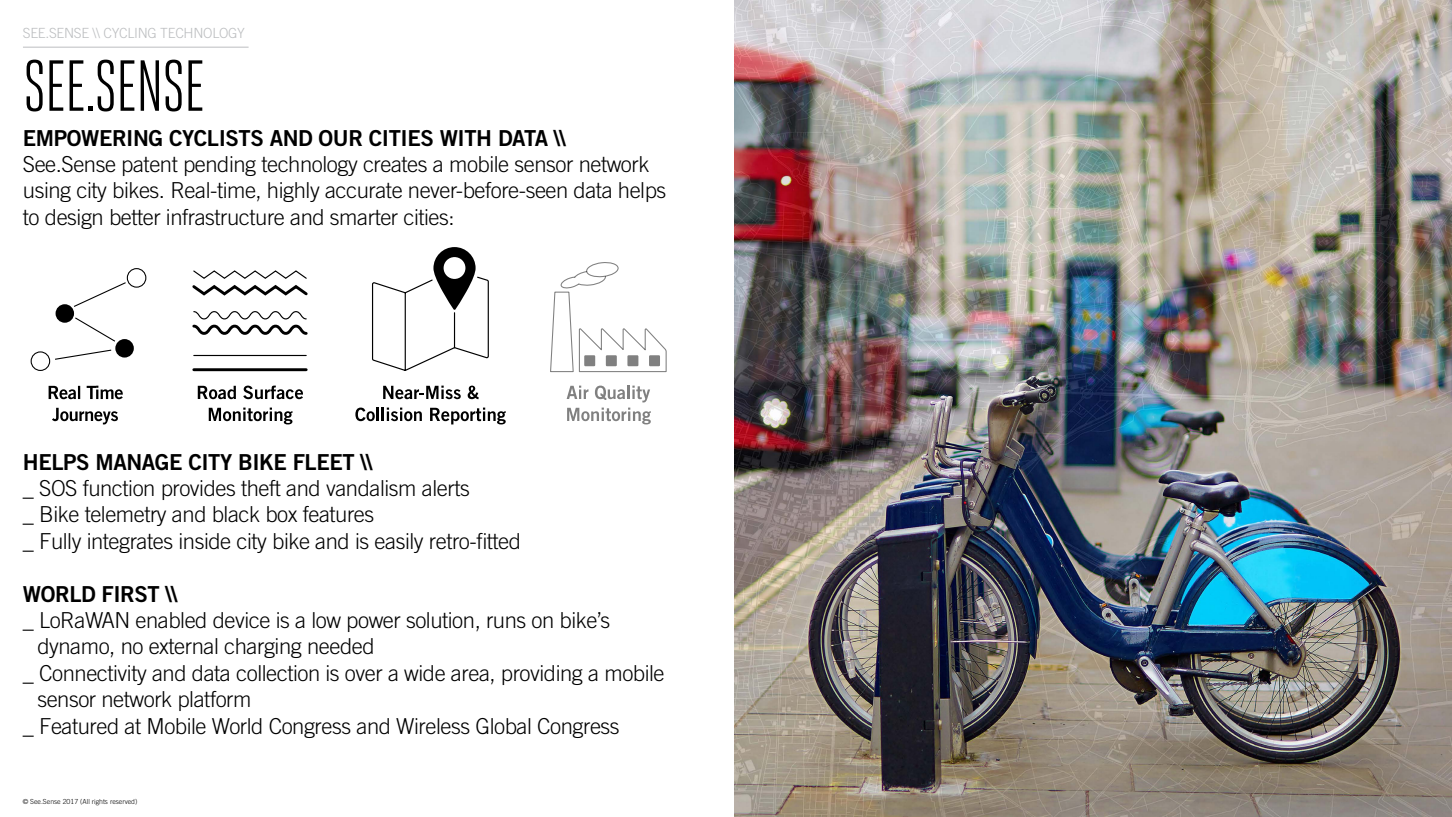
<style>
.page{position:relative;width:1452px;height:817px;background:#fff}
.page>*{position:absolute;margin:0;border:0;box-sizing:border-box;transform-origin:0 0}
.t1{font:72px "Heroic Condensed";letter-spacing:-.02em;color:#000}
.t2{font:300 22px/26.4px "Trade Gothic";letter-spacing:-.02em;color:#000}
.t3{font:22px "Trade Gothic Bold Two";letter-spacing:-.02em;color:#000}
.t4{font:300 14px "Trade Gothic";letter-spacing:-.02em;color:#bcbec0}
.t5{font:300 6.96px "Trade Gothic";color:#000}
</style>
<div class="page">
<hr style="left:23px;top:47px;width:225px;height:1px;background:#bcbec0">
<img style="left:734px;top:0;width:717px;height:816px">
<svg style="left:192px;top:270px;width:116px;height:26px"></svg>
<svg style="left:192px;top:311px;width:116px;height:61px"></svg>
<hr style="left:194px;top:355px;width:112px;height:1px;background:#000">
<svg style="left:198px;top:385px;width:38px;height:14px"></svg>
<svg style="left:243px;top:385px;width:60px;height:14px"></svg>
<svg style="left:209px;top:407px;width:83px;height:17px"></svg>
<svg style="left:566px;top:385px;width:85px;height:39px"></svg>
<svg style="left:550px;top:262px;width:117px;height:110px"></svg>
<svg style="left:372px;top:247px;width:117px;height:124px"></svg>
<svg style="left:383px;top:385px;width:78px;height:14px"></svg>
<svg style="left:467px;top:385px;width:11px;height:14px"></svg>
<svg style="left:355px;top:407px;width:20px;height:14px"></svg>
<hr style="left:376px;top:407px;width:3px;height:14px;background:#000">
<svg style="left:382px;top:407px;width:40px;height:14px"></svg>
<svg style="left:430px;top:407px;width:76px;height:17px"></svg>
<div style="left:31px;top:351px;width:19px;height:20px;border:1px solid #000;border-radius:50%"></div>
<svg style="left:55px;top:268px;width:92px;height:92px"></svg>
<svg style="left:52px;top:407px;width:66px;height:17px"></svg>
<svg style="left:49px;top:385px;width:74px;height:14px"></svg>
<p class="t4" style="left:23px;top:24px;width:223px">SEE.SENSE \\ CYCLING TECHNOLOGY</p>
<h1 class="t1" style="left:23px;top:47px;width:184px">SEE.SENSE</h1>
<p class="t3" style="left:23px;top:124px;width:544px">EMPOWERING CYCLISTS AND OUR CITIES WITH DATA \\</p>
<p class="t2" style="left:23px;top:151px;width:645px">See.Sense patent pending technology creates a mobile sensor network using city bikes. Real-time, highly accurate never-before-seen data helps to design better infrastructure and smarter cities:</p>
<p class="t3" style="left:23px;top:448px;width:351px">HELPS MANAGE CITY BIKE FLEET \\</p>
<p class="t2" style="left:23px;top:474px;width:499px">_ SOS function provides theft and vandalism alerts<br>_ Bike telemetry and black box features<br>_ Fully integrates inside city bike and is easily retro-fitted</p>
<p class="t3" style="left:23px;top:580px;width:156px">WORLD FIRST \\</p>
<p class="t2" style="left:23px;top:606px;width:589px">_ LoRaWAN enabled device is a low power solution, runs on bike’s</p>
<p class="t2" style="left:37px;top:633px;width:339px">dynamo, no external charging needed</p>
<p class="t2" style="left:23px;top:659px;width:643px">_ Connectivity and data collection is over a wide area, providing a mobile</p>
<p class="t2" style="left:37px;top:685px;width:215px">sensor network platform</p>
<p class="t2" style="left:23px;top:712px;width:598px">_ Featured at Mobile World Congress and Wireless Global Congress</p>
<p class="t5" style="left:23px;top:797px;width:116px">© See.Sense 2017 (All rights reserved)</p>
</div>
